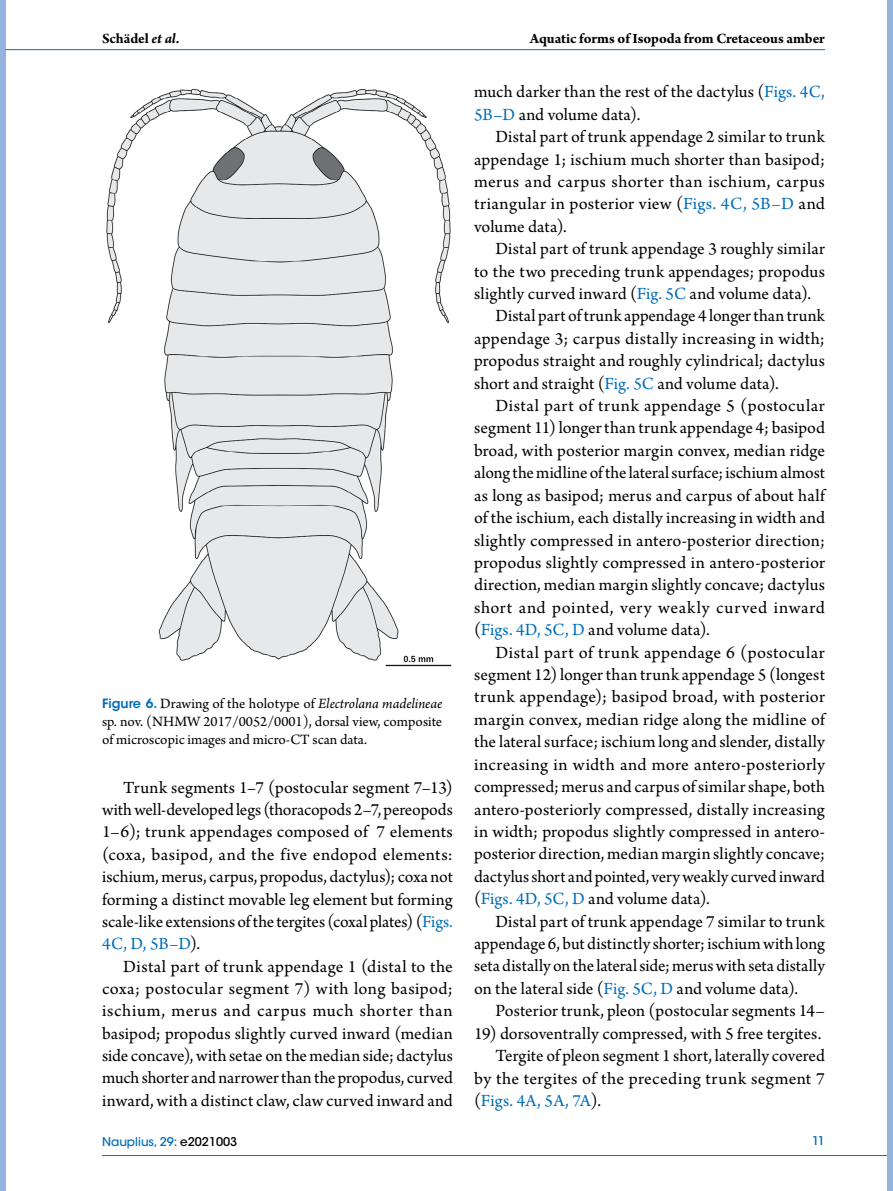
<style>
.page{position:relative;width:893px;height:1191px;background:#fff}
.page>*{position:absolute;margin:0;border:0;box-sizing:border-box;transform-origin:0 0}
.t1{font:18px/22.4px "Arno Pro";letter-spacing:.01em;color:#000;text-align:justify}
.t2{font:18px "Arno Pro";letter-spacing:.03em;color:#000}
.t3{font:18px "Arno Pro";letter-spacing:.01em;color:#006db8}
.t4{font:15px/18px "Arno Pro";color:#000;text-align:justify}
.t5{font:700 15px "Arno Pro";letter-spacing:-.005em;color:#000}
.t6{font:500 12px "ITC Avant Garde Std";color:#006db8}
.s1{font-style:italic}
.s2{font-family:"ITC Avant Garde Std";font-weight:600;font-size:12.75px;color:#006db8}
.s3{color:#006db8}
.s4{color:#000}
</style>
<div class="page">
<div style="left:0;top:0;width:5px;height:1191px;background:#96b3de"></div>
<hr style="left:102px;top:1155px;width:791px;height:1px;background:#006db8">
<hr style="left:5px;top:49px;width:820px;height:1px;background:#006db8">
<div style="left:888px;top:0;width:5px;height:1191px;background:#96b3de"></div>
<img style="left:106px;top:89px;width:346px;height:578px">
<p class="t5" style="left:102px;top:30px;width:79px">Schädel <span class="s1">et al.</span></p>
<p class="t4" style="left:102px;top:695px;width:342px"><span class="s2">Figure 6.</span> Drawing of the holotype of <span class="s1">Electrolana madelineae </span>sp. nov. (NHMW 2017/0052/0001), dorsal view, composite of microscopic images and micro-CT scan data.</p>
<p class="t1" style="left:102px;top:777px;width:352px;text-indent:21px">Trunk segments 1–7 (postocular segment 7–13) with well-developed legs (thoracopods 2–7, pereopods 1–6); trunk appendages composed of 7 elements (coxa, basipod, and the five endopod elements: ischium, merus, carpus, propodus, dactylus); coxa not forming a distinct movable leg element but forming scale-like extensions of the tergites (coxal plates) (<span class="s3">Figs.<br>4C, D, 5B–D</span>).</p>
<p class="t1" style="left:102px;top:956px;width:352px;text-indent:21px">Distal part of trunk appendage 1 (distal to the coxa; postocular segment 7) with long basipod; ischium, merus and carpus much shorter than basipod; propodus slightly curved inward (median side concave), with setae on the median side; dactylus much shorter and narrower than the propodus, curved inward, with a distinct claw, claw curved inward and</p>
<p class="t6" style="left:102px;top:1134px;width:137px">Nauplius, 29: <span class="s4">e2021003</span></p>
<p class="t5" style="left:530px;top:30px;width:297px">Aquatic forms of Isopoda from Cretaceous amber</p>
<p class="t1" style="left:474px;top:82px;width:352px">much darker than the rest of the dactylus (<span class="s3">Figs. 4C,<br>5B–D</span> and volume data).</p>
<p class="t1" style="left:474px;top:126px;width:352px;text-indent:21px">Distal part of trunk appendage 2 similar to trunk appendage 1; ischium much shorter than basipod; merus and carpus shorter than ischium, carpus triangular in posterior view (<span class="s3">Figs. 4C, 5B–D</span> and volume data).</p>
<p class="t1" style="left:495px;top:238px;width:331px">Distal part of trunk appendage 3 roughly similar</p>
<p class="t1" style="left:474px;top:261px;width:352px">to the two preceding trunk appendages; propodus</p>
<p class="t1" style="left:474px;top:283px;width:339px">slightly curved inward (<span class="s3">Fig. 5C</span> and volume data).</p>
<p class="t1" style="left:495px;top:306px;width:331px">Distal part of trunk appendage 4 longer than trunk</p>
<p class="t1" style="left:474px;top:328px;width:352px">appendage 3; carpus distally increasing in width;</p>
<p class="t1" style="left:474px;top:350px;width:352px">propodus straight and roughly cylindrical; dactylus</p>
<p class="t1" style="left:474px;top:373px;width:306px">short and straight (<span class="s3">Fig. 5C</span> and volume data).</p>
<p class="t1" style="left:495px;top:395px;width:331px">Distal part of trunk appendage 5 (postocular</p>
<p class="t1" style="left:474px;top:418px;width:352px">segment 11) longer than trunk appendage 4; basipod</p>
<p class="t1" style="left:474px;top:440px;width:352px">broad, with posterior margin convex, median ridge</p>
<p class="t1" style="left:474px;top:463px;width:352px">along the midline of the lateral surface; ischium almost</p>
<p class="t1" style="left:474px;top:485px;width:352px">as long as basipod; merus and carpus of about half</p>
<p class="t1" style="left:474px;top:507px;width:352px">of the ischium, each distally increasing in width and</p>
<p class="t1" style="left:474px;top:530px;width:352px">slightly compressed in antero-posterior direction;</p>
<p class="t1" style="left:474px;top:552px;width:352px">propodus slightly compressed in antero-posterior</p>
<p class="t1" style="left:474px;top:575px;width:352px">direction, median margin slightly concave; dactylus</p>
<p class="t2" style="left:474px;top:597px;width:352px">short and pointed, very weakly curved inward</p>
<p class="t1" style="left:474px;top:619px;width:237px">(<span class="s3">Figs. 4D, 5C, D</span> and volume data).</p>
<p class="t1" style="left:495px;top:642px;width:331px">Distal part of trunk appendage 6 (postocular</p>
<p class="t1" style="left:474px;top:664px;width:352px">segment 12) longer than trunk appendage 5 (longest</p>
<p class="t1" style="left:474px;top:687px;width:352px">trunk appendage); basipod broad, with posterior</p>
<p class="t1" style="left:474px;top:709px;width:352px">margin convex, median ridge along the midline of</p>
<p class="t1" style="left:474px;top:731px;width:352px">the lateral surface; ischium long and slender, distally</p>
<p class="t1" style="left:474px;top:754px;width:352px">increasing in width and more antero-posteriorly</p>
<p class="t1" style="left:474px;top:776px;width:352px">compressed; merus and carpus of similar shape, both</p>
<p class="t1" style="left:474px;top:799px;width:352px">antero-posteriorly compressed, distally increasing</p>
<p class="t1" style="left:474px;top:821px;width:352px">in width; propodus slightly compressed in antero-</p>
<p class="t1" style="left:474px;top:843px;width:352px">posterior direction, median margin slightly concave;</p>
<p class="t1" style="left:474px;top:866px;width:352px">dactylus short and pointed, very weakly curved inward</p>
<p class="t1" style="left:474px;top:888px;width:237px">(<span class="s3">Figs. 4D, 5C, D</span> and volume data).</p>
<p class="t1" style="left:495px;top:911px;width:331px">Distal part of trunk appendage 7 similar to trunk</p>
<p class="t1" style="left:474px;top:933px;width:352px">appendage 6, but distinctly shorter; ischium with long</p>
<p class="t1" style="left:474px;top:955px;width:352px">seta distally on the lateral side; merus with seta distally</p>
<p class="t1" style="left:474px;top:978px;width:326px">on the lateral side (<span class="s3">Fig. 5C, D</span> and volume data).</p>
<p class="t1" style="left:495px;top:1000px;width:331px">Posterior trunk, pleon (postocular segments 14–</p>
<p class="t1" style="left:474px;top:1023px;width:349px">19) dorsoventrally compressed, with 5 free tergites.</p>
<p class="t1" style="left:495px;top:1045px;width:331px">Tergite of pleon segment 1 short, laterally covered</p>
<p class="t1" style="left:474px;top:1067px;width:352px">by the tergites of the preceding trunk segment 7</p>
<p class="t3" style="left:474px;top:1090px;width:128px"><span class="s4">(</span>Figs. 4A, 5A, 7A<span class="s4">).</span></p>
<p class="t6" style="left:812px;top:1132px;width:14px">11</p>
</div>
